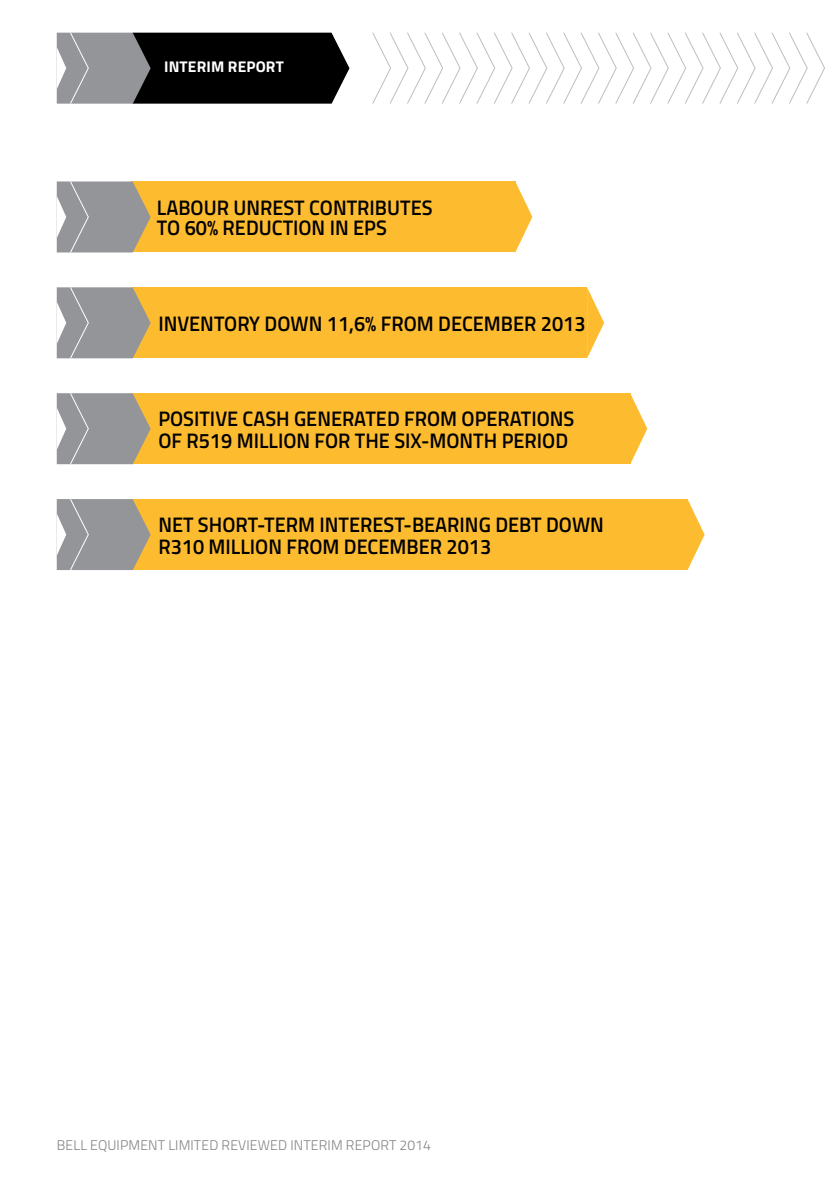
<style>
.page{position:relative;width:840px;height:1191px;background:#fff}
.page>*{position:absolute;margin:0;border:0;box-sizing:border-box;transform-origin:0 0}
.t1{font:600 21px/22px "Titillium";color:#000;scale:.95 1}
.t2{font:700 15.4px "Titillium";letter-spacing:.01em;color:#fff}
.t3{font:300 14px "Titillium";letter-spacing:.01em;color:#808285}
</style>
<div class="page">
<svg style="left:372px;top:32px;width:452px;height:72px"></svg>
<svg style="left:57px;top:32px;width:292px;height:72px;background:#363737"></svg>
<svg style="left:687px;top:499px;width:17px;height:71px"></svg>
<div style="left:132px;top:499px;width:555px;height:71px;background:#fdbb30"></div>
<svg style="left:630px;top:393px;width:17px;height:71px"></svg>
<div style="left:132px;top:393px;width:498px;height:71px;background:#fdbb30"></div>
<svg style="left:587px;top:287px;width:16px;height:71px"></svg>
<div style="left:132px;top:287px;width:455px;height:71px;background:#fdbb30"></div>
<svg style="left:515px;top:181px;width:17px;height:71px"></svg>
<div style="left:131px;top:181px;width:384px;height:71px;background:#fdbb30"></div>
<svg style="left:57px;top:181px;width:93px;height:72px;background:#a29e94"></svg>
<svg style="left:57px;top:287px;width:93px;height:72px;background:#a29e94"></svg>
<svg style="left:57px;top:393px;width:93px;height:71px;background:#a19c93"></svg>
<svg style="left:57px;top:499px;width:93px;height:71px;background:#a09c92"></svg>
<p class="t2" style="left:164px;top:54px;width:121px">INTERIM REPORT</p>
<p class="t1" style="left:157px;top:196px;width:291px;line-height:20px">LABOUR UNREST CONTRIBUTES<br>TO 60% REDUCTION IN EPS</p>
<p class="t1" style="left:158px;top:311px;width:451px">INVENTORY DOWN 11,6% FROM DECEMBER 2013</p>
<p class="t1" style="left:158px;top:406px;width:439px">POSITIVE CASH GENERATED FROM OPERATIONS<br>OF R519 MILLION FOR THE SIX-MONTH PERIOD</p>
<p class="t1" style="left:158px;top:512px;width:470px">NET SHORT-TERM INTEREST-BEARING DEBT DOWN<br>R310 MILLION FROM DECEMBER 2013</p>
<p class="t3" style="left:57px;top:1134px;width:375px">BELL EQUIPMENT LIMITED REVIEWED INTERIM REPORT 2014</p>
</div>
